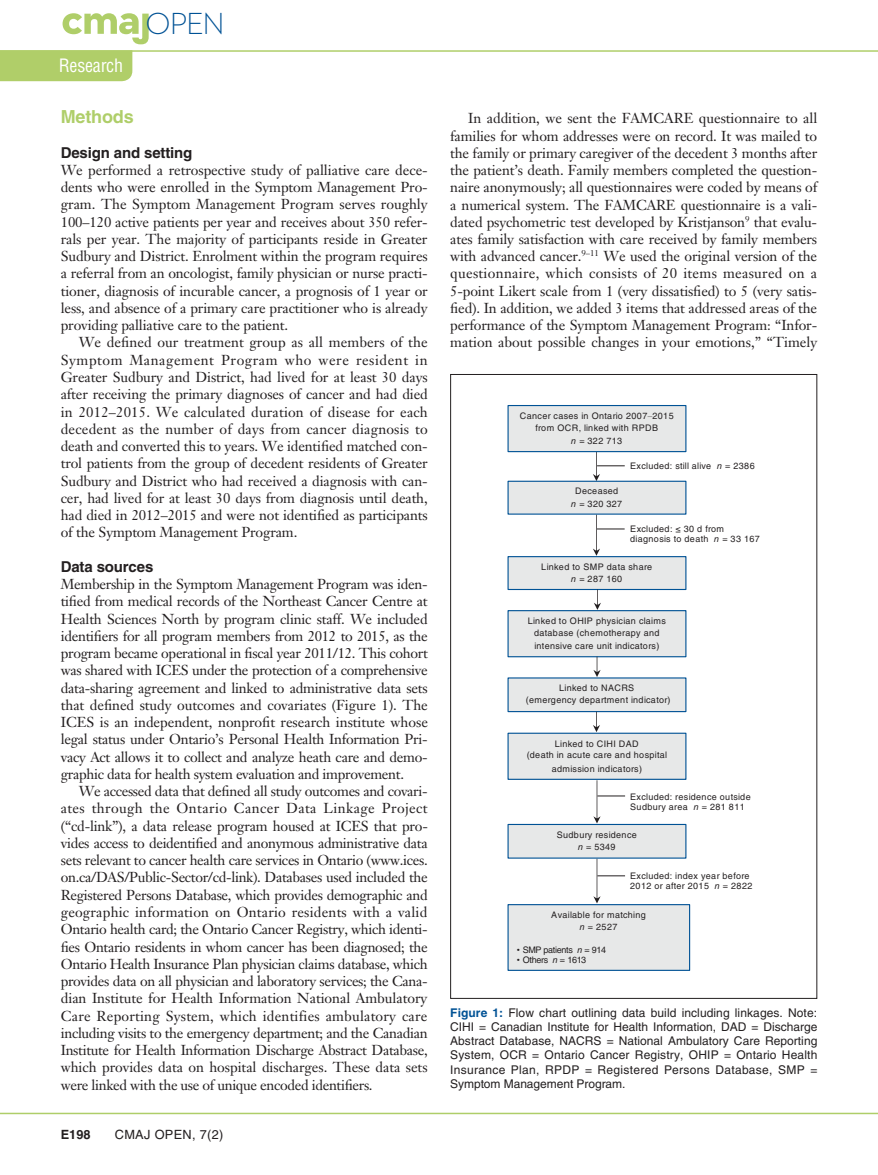
<style>
.page{position:relative;width:878px;height:1175px;background:#fff}
.page>*{position:absolute;margin:0;border:0;box-sizing:border-box;transform-origin:0 0}
.t1{font:300 31.05px "Neutraface 2 Text";color:#005295}
.t2{font:condensed 18px "Helvetica LT Std";letter-spacing:-.01em;color:#fff}
.t3{font:700 18px "Helvetica LT Std";letter-spacing:-.01em;color:#afce69}
.t4{font:700 15px "Helvetica LT Std";letter-spacing:-.01em;color:#231f20}
.t5{font:14.25px/17.2px "Janson Text LT Std";letter-spacing:-.01em;color:#231f20;text-align:justify}
.t6{font:12.75px "Helvetica LT Std";letter-spacing:.025em;color:#231f20}
.t7{font:700 12.75px "Helvetica LT Std";color:#231f20}
.t8{font:12px/14.2px "Helvetica LT Std";letter-spacing:-.005em;color:#231f20;text-align:justify}
.t9{font:9px/11.9px "Helvetica LT Std";letter-spacing:.045em;color:#231f20;text-align:center}
.t10{font:9px "Helvetica LT Std";letter-spacing:-.04em;color:#231f20}
.s1{font-family:"Times New Roman"}
.s2{font-style:italic}
.s3{font-family:"Arial"}
.s4{font-weight:700;color:#005295}
</style>
<div class="page">
<hr style="left:0;top:1112px;width:878px;height:2px;background:#afce69">
<svg style="left:63px;top:13px;width:86px;height:31px"></svg>
<hr style="left:0;top:50px;width:878px;height:2px;background:#afce69">
<div style="left:0;top:52px;width:132px;height:29px;background:#b0ce69"></div>
<div style="left:508px;top:405px;width:178px;height:46px;background:#e7e8e8"></div>
<div style="left:507px;top:405px;width:179px;height:47px;border:1px solid #005295"></div>
<div style="left:508px;top:481px;width:178px;height:33px;background:#e7e8e8"></div>
<div style="left:507px;top:480px;width:179px;height:34px;border:1px solid #005295"></div>
<div style="left:508px;top:904px;width:181px;height:66px;background:#e7e8e8"></div>
<div style="left:507px;top:904px;width:183px;height:66px;border:1px solid #005295"></div>
<div style="left:508px;top:824px;width:178px;height:34px;background:#e7e8e8"></div>
<div style="left:507px;top:824px;width:179px;height:34px;border:1px solid #005295"></div>
<div style="left:508px;top:733px;width:178px;height:46px;background:#e7e8e8"></div>
<div style="left:507px;top:732px;width:179px;height:48px;border:1px solid #005295"></div>
<div style="left:508px;top:678px;width:178px;height:33px;background:#e7e8e8"></div>
<div style="left:507px;top:677px;width:179px;height:35px;border:1px solid #005295"></div>
<div style="left:508px;top:610px;width:178px;height:46px;background:#e7e8e8"></div>
<div style="left:507px;top:610px;width:179px;height:47px;border:1px solid #005295"></div>
<div style="left:508px;top:556px;width:178px;height:33px;background:#e7e8e8"></div>
<div style="left:507px;top:556px;width:179px;height:34px;border:1px solid #005295"></div>
<svg style="left:593px;top:656px;width:7px;height:21px"></svg>
<svg style="left:593px;top:711px;width:7px;height:21px"></svg>
<svg style="left:593px;top:589px;width:8px;height:21px"></svg>
<svg style="left:593px;top:514px;width:31px;height:42px"></svg>
<svg style="left:593px;top:780px;width:32px;height:43px"></svg>
<svg style="left:593px;top:858px;width:32px;height:45px"></svg>
<svg style="left:593px;top:450px;width:31px;height:31px"></svg>
<h1 class="t1" style="left:145px;top:4px;width:81px">OPEN</h1>
<p class="t2" style="left:59px;top:54px;width:66px">Research</p>
<p class="t3" style="left:61px;top:106px;width:74px">Methods</p>
<p class="t4" style="left:61px;top:143px;width:133px">Design and setting</p>
<p class="t5" style="left:61px;top:161px;width:368px">We performed a retrospective study of palliative care dece&shy;dents who were enrolled in the Symptom Management Pro&shy;gram. The Symptom Management Program serves roughly 100–120 active patients per year and receives about 350 refer&shy;rals per year. The majority of participants reside in Greater Sudbury and District. Enrolment within the program requires a referral from an oncologist, family physician or nurse practi&shy;tioner, diagnosis of incurable cancer, a prognosis of 1 year or less, and absence of a primary care practitioner who is already providing palliative care to the patient.</p>
<p class="t5" style="left:61px;top:334px;width:368px;text-indent:18px">We defined our treatment group as all members of the Symptom Management Program who were resident in Greater Sudbury and District, had lived for at least 30 days after receiving the primary diagnoses of cancer and had died in 2012–2015. We calculated duration of disease for each decedent as the number of days from cancer diagnosis to death and converted this to years. We identified matched con&shy;trol patients from the group of decedent residents of Greater Sudbury and District who had received a diagnosis with can&shy;cer, had lived for at least 30 days from diagnosis until death, had died in 2012–2015 and were not identified as participants of the Symptom Management Program.</p>
<p class="t4" style="left:61px;top:557px;width:94px">Data sources</p>
<p class="t5" style="left:61px;top:575px;width:368px">Membership in the Symptom Management Program was iden&shy;tified from medical records of the Northeast Cancer Centre at Health Sciences North by program clinic staff. We included identifiers for all program members from 2012 to 2015, as the program became operational in fiscal year 2011/12. This cohort was shared with ICES under the protection of a comprehensive data-sharing agreement and linked to administrative data sets that defined study outcomes and covariates (Figure 1). The ICES is an independent, nonprofit research institute whose legal status under Ontario’s Personal Health Information Pri&shy;vacy Act allows it to collect and analyze heath care and demo&shy;graphic data for health system evaluation and improvement.</p>
<p class="t5" style="left:61px;top:782px;width:368px;text-indent:18px">We accessed data that defined all study outcomes and covari&shy;ates through the Ontario Cancer Data Linkage Project (“cd-link”), a data release program housed at ICES that pro&shy;vides access to deidentified and anonymous administrative data sets relevant to cancer health care services in Ontario (www.ices. on.ca/DAS/Public-Sector/cd-link). Databases used included the Registered Persons Database, which provides demographic and geographic information on Ontario residents with a valid Ontario health card; the Ontario Cancer Registry, which identi&shy;fies Ontario residents in whom cancer has been diagnosed; the Ontario Health Insurance Plan physician claims database, which provides data on all physician and laboratory services; the Cana&shy;dian Institute for Health Information National Ambulatory Care Reporting System, which identifies ambulatory care including visits to the emergency department; and the Canadian Institute for Health Information Discharge Abstract Database, which provides data on hospital discharges. These data sets were linked with the use of unique encoded identifiers.</p>
<p class="t7" style="left:61px;top:1126px;width:31px">E198</p>
<p class="t6" style="left:115px;top:1127px;width:110px">CMAJ OPEN, 7(2)</p>
<p class="t5" style="left:450px;top:110px;width:368px;text-indent:18px">In addition, we sent the FAMCARE questionnaire to all families for whom addresses were on record. It was mailed to the family or primary caregiver of the decedent 3 months after the patient’s death. Family members completed the question&shy;naire anonymously; all questionnaires were coded by means of a numerical system. The FAMCARE questionnaire is a vali&shy;dated psychometric test developed by Kristjanson<sup>9</sup> that evalu&shy;ates family satisfaction with care received by family members with advanced cancer.<sup>9–11</sup> We used the original version of the questionnaire, which consists of 20 items measured on a 5-point Likert scale from 1 (very dissatisfied) to 5 (very satis&shy;fied). In addition, we added 3 items that addressed areas of the performance of the Symptom Management Program: “Infor&shy;mation about possible changes in your emotions,” “Timely</p>
<p class="t9" style="left:520px;top:409px;width:155px">Cancer cases in Ontario 2007<span class="s1">–</span>2015 from OCR, linked with RPDB</p>
<p class="t9" style="left:571px;top:435px;width:53px"><span class="s2">n</span> = 322 713</p>
<p class="t9" style="left:571px;top:485px;width:53px;line-height:12.3px">Deceased<br><span class="s2">n</span> = 320 327</p>
<p class="t9" style="left:630px;top:460px;width:126px">Excluded: still alive <span class="s2">n</span> = 2386</p>
<p class="t9" style="left:630px;top:523px;width:131px;line-height:10.5px;text-align:left">Excluded: ≤ 30 d from diagnosis to death <span class="s2">n</span> = 33 167</p>
<p class="t9" style="left:541px;top:561px;width:112px">Linked to SMP data share <span class="s2">n</span> = 287 160</p>
<p class="t9" style="left:528px;top:615px;width:139px">Linked to OHIP physician claims database (chemotherapy and</p>
<p class="t9" style="left:534px;top:640px;width:126px">intensive care unit indicators)</p>
<p class="t9" style="left:526px;top:682px;width:146px">Linked to NACRS<br>(emergency department indicator)</p>
<p class="t9" style="left:526px;top:737px;width:142px">Linked to CIHI DAD<br>(death in acute care and hospital</p>
<p class="t9" style="left:551px;top:763px;width:92px">admission indicators)</p>
<p class="t9" style="left:630px;top:791px;width:122px;line-height:10.5px;text-align:left">Excluded: residence outside<br>Sudbury area <span class="s2">n</span> = 281 811</p>
<p class="t9" style="left:556px;top:828px;width:82px;line-height:12.3px">Sudbury residence <span class="s2">n</span> = 5349</p>
<p class="t9" style="left:630px;top:870px;width:124px;line-height:10.5px;text-align:left">Excluded: index year before<br>2012 or after 2015 <span class="s2">n</span> = 2822</p>
<p class="t9" style="left:551px;top:908px;width:96px">Available for matching <span class="s2">n</span> = 2527</p>
<p class="t10" style="left:516px;top:944px;width:91px"><span class="s3">•</span> SMP patients <span class="s2">n</span> = 914</p>
<p class="t10" style="left:516px;top:954px;width:71px"><span class="s3">•</span> Others <span class="s2">n</span> = 1613</p>
<p class="t8" style="left:450px;top:1005px;width:369px"><span class="s4">Figure 1:</span> Flow chart outlining data build including linkages. Note:<br>CIHI = Canadian Institute for Health Information, DAD = Discharge Abstract Database, NACRS = National Ambulatory Care Reporting System, OCR = Ontario Cancer Registry, OHIP = Ontario Health Insurance Plan, RPDP = Registered Persons Database, SMP = Symptom Management Program.</p>
</div>
